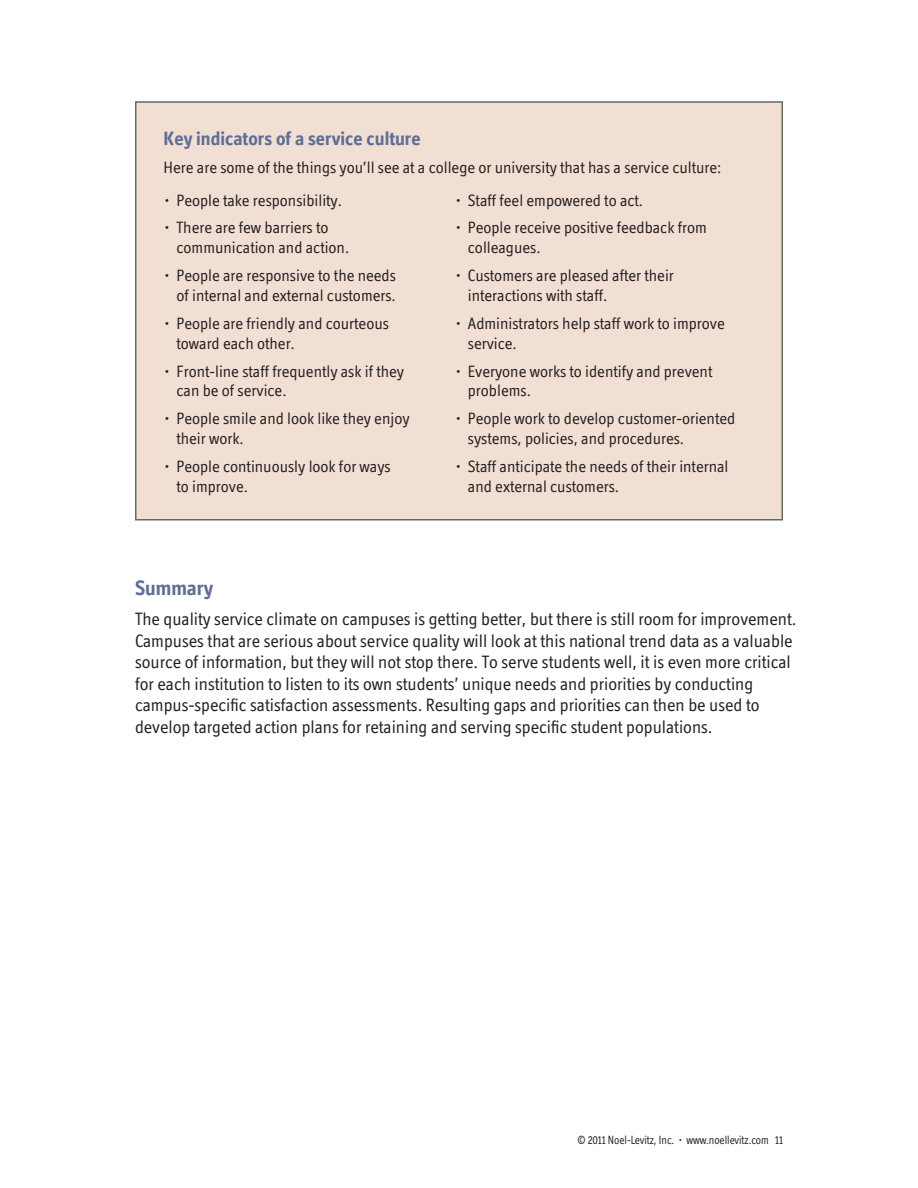
<style>
.page{position:relative;width:918px;height:1188px;background:#fff}
.page>*{position:absolute;margin:0;border:0;box-sizing:border-box;transform-origin:0 0}
.t1{font:700 21px "Officina Display ITC";color:#5e6e96}
.t2{font:700 19.5px "Officina Display ITC";color:#5e6e96}
.t3{font:18px/21.6px "Officina Display ITC";color:#231f20}
.t4{font:16.5px/19.8px "Officina Display ITC";color:#231f20}
.t5{font:12px "Officina Display ITC";color:#231f20;scale:.9 1}
</style>
<div class="page">
<div style="left:136px;top:102px;width:646px;height:418px;background:#f1dfd3"></div>
<div style="left:135px;top:101px;width:648px;height:419px;border:2px solid #5e6e66"></div>
<p class="t2" style="left:164px;top:131px;width:259px">Key indicators of a service culture</p>
<p class="t4" style="left:164px;top:159px;width:559px">Here are some of the things you’ll see at a college or university that has a service culture:</p>
<p class="t4" style="left:164px;top:192px;width:179px">• People take responsibility.</p>
<p class="t4" style="left:176px;top:220px;width:174px;text-indent:-12px">• There are few barriers to communication and action.</p>
<p class="t4" style="left:164px;top:267px;width:233px;text-align:right">• People are responsive to the needs of internal and external customers.</p>
<p class="t4" style="left:176px;top:315px;width:214px;text-indent:-12px">• People are friendly and courteous toward each other.</p>
<p class="t4" style="left:176px;top:363px;width:229px;text-indent:-12px">• Front-line staff frequently ask if they can be of service.</p>
<p class="t4" style="left:176px;top:410px;width:235px;text-indent:-12px">• People smile and look like they enjoy their work.</p>
<p class="t4" style="left:176px;top:458px;width:216px;text-indent:-12px">• People continuously look for ways to improve.</p>
<p class="t4" style="left:456px;top:192px;width:189px">• Staff feel empowered to act.</p>
<p class="t4" style="left:468px;top:220px;width:240px;text-indent:-12px">• People receive positive feedback from colleagues.</p>
<p class="t4" style="left:468px;top:267px;width:207px;text-indent:-12px">• Customers are pleased after their interactions with staff.</p>
<p class="t4" style="left:468px;top:315px;width:258px;text-indent:-12px">• Administrators help staff work to improve service.</p>
<p class="t4" style="left:468px;top:363px;width:246px;text-indent:-12px">• Everyone works to identify and prevent problems.</p>
<p class="t4" style="left:468px;top:410px;width:269px;text-indent:-12px">• People work to develop customer-oriented systems, policies, and procedures.</p>
<p class="t4" style="left:468px;top:458px;width:262px;text-indent:-12px">• Staff anticipate the needs of their internal and external customers.</p>
<p class="t1" style="left:135px;top:580px;width:80px">Summary</p>
<p class="t3" style="left:135px;top:610px;width:663px">The quality service climate on campuses is getting better, but there is still room for improvement.<br>Campuses that are serious about service quality will look at this national trend data as a valuable source of information, but they will not stop there. To serve students well, it is even more critical for each institution to listen to its own students’ unique needs and priorities by conducting campus-specific satisfaction assessments. Resulting gaps and priorities can then be used to develop targeted action plans for retaining and serving specific student populations.</p>
<p class="t5" style="left:577px;top:1135px;width:230px">© 2011 Noel-Levitz, Inc. • www.noellevitz.com 11</p>
</div>
